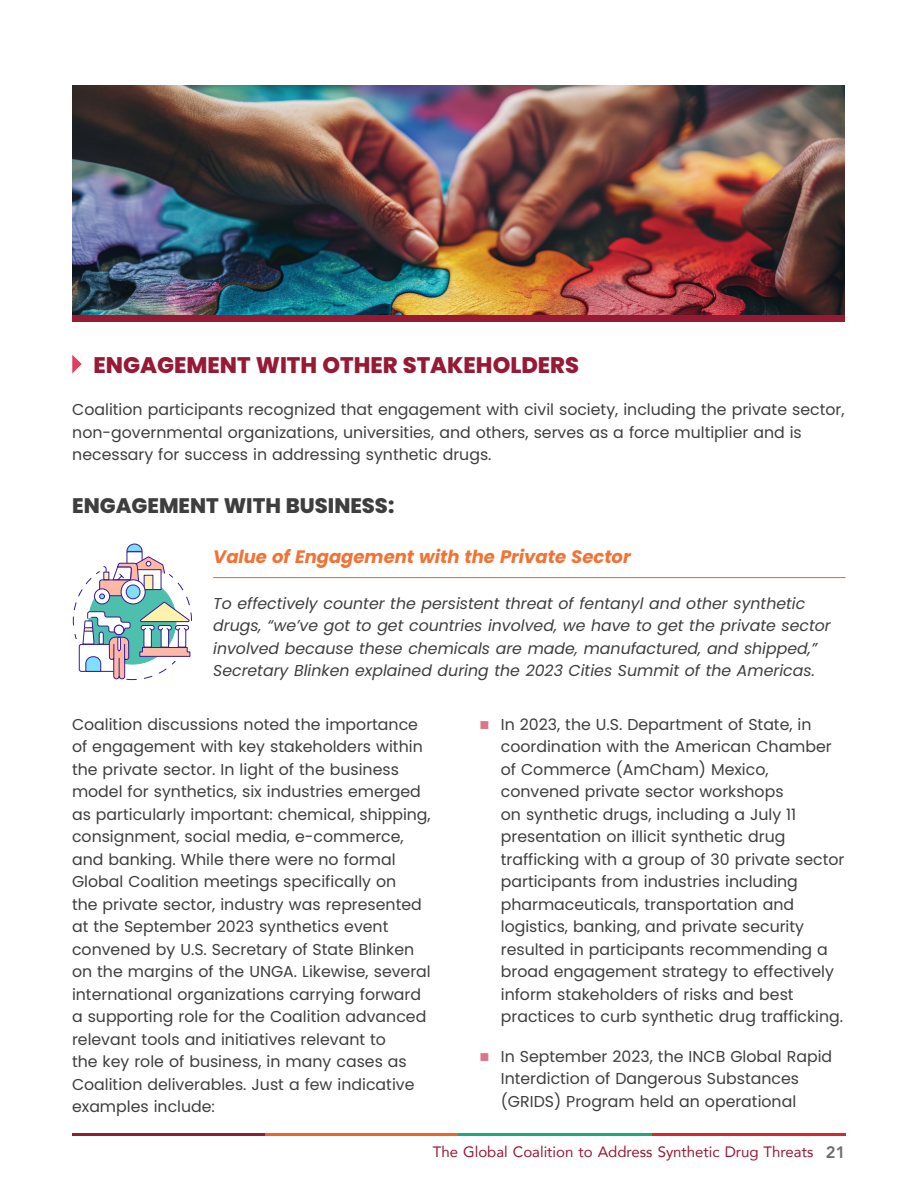
<style>
.page{position:relative;width:918px;height:1188px;background:#fff}
.page>*{position:absolute;margin:0;border:0;box-sizing:border-box;transform-origin:0 0}
.Head_Line_01{font:800 22.5px "Poppins";color:#971a35}
.Head_Line_01-2{font:800 21px "Poppins";color:#3e3e3f}
.Body_Text{font:italic 700 18px "Poppins";color:#f37233}
.Body_Text-2{font:15.75px/22.5px "Poppins";color:#3e3e3f}
.Body_Text-3{font:italic 15.75px/22.5px "Poppins";color:#3e3e3f}
.t1{font:15px "Avenir";color:#971a35}
.s1{color:#db7689}
.s2{font-weight:800;font-size:16.5px;color:#6c6d70}
</style>
<div class="page">
<hr style="left:72px;top:1133px;width:193px;height:2px;background:#971a35">
<hr style="left:265px;top:1133px;width:194px;height:2px;background:#f26223">
<hr style="left:459px;top:1133px;width:193px;height:2px;background:#1bab7a">
<hr style="left:652px;top:1133px;width:193px;height:2px;background:#da2626">
<svg style="left:72px;top:355px;width:10px;height:18px"></svg>
<div style="left:72px;top:85px;width:773px;height:237px;background:#971a35"></div>
<img style="left:72px;top:85px;width:773px;height:230px">
<svg style="left:72px;top:543px;width:120px;height:137px"></svg>
<hr style="left:213px;top:577px;width:632px;height:1px;background:#f26223">
<p class="Head_Line_01" style="left:94px;top:352px;width:487px">ENGAGEMENT WITH OTHER STAKEHOLDERS</p>
<p class="Body_Text-2" style="left:72px;top:398px;width:774px">Coalition participants recognized that engagement with civil society, including the private sector, non-governmental organizations, universities, and others, serves as a force multiplier and is necessary for success in addressing synthetic drugs.</p>
<p class="Head_Line_01-2" style="left:72px;top:493px;width:324px">ENGAGEMENT WITH BUSINESS:</p>
<p class="Body_Text" style="left:213px;top:546px;width:419px">Value of Engagement with the Private Sector</p>
<p class="Body_Text-3" style="left:213px;top:592px;width:619px">To effectively counter the persistent threat of fentanyl and other synthetic drugs, “we’ve got to get countries involved, we have to get the private sector involved because these chemicals are made, manufactured, and shipped,” Secretary Blinken explained during the 2023 Cities Summit of the Americas.</p>
<p class="Body_Text-2" style="left:72px;top:713px;width:360px">Coalition discussions noted the importance of engagement with key stakeholders within the private sector. In light of the business model for synthetics, six industries emerged as particularly important: chemical, shipping, consignment, social media, e-commerce, and banking. While there were no formal Global Coalition meetings specifically on<br>the private sector, industry was represented at the September 2023 synthetics event convened by U.S. Secretary of State Blinken on the margins of the UNGA. Likewise, several international organizations carrying forward a supporting role for the Coalition advanced relevant tools and initiatives relevant to<br>the key role of business, in many cases as Coalition deliverables. Just a few indicative examples include:</p>
<p class="Body_Text-2" style="left:501px;top:713px;width:345px;text-indent:-21px"><span class="s1">■</span> In 2023, the U.S. Department of State, in coordination with the American Chamber of Commerce (AmCham) Mexico, convened private sector workshops<br>on synthetic drugs, including a July 11 presentation on illicit synthetic drug trafficking with a group of 30 private sector participants from industries including pharmaceuticals, transportation and logistics, banking, and private security resulted in participants recommending a broad engagement strategy to effectively inform stakeholders of risks and best practices to curb synthetic drug trafficking.</p>
<p class="Body_Text-2" style="left:501px;top:1045px;width:333px;text-indent:-21px"><span class="s1">■</span> In September 2023, the INCB Global Rapid<br>Interdiction of Dangerous Substances (GRIDS) Program held an operational</p>
<p class="t1" style="left:433px;top:1140px;width:414px">The Global Coalition to Address Synthetic Drug Threats <span class="s2">21</span></p>
</div>
